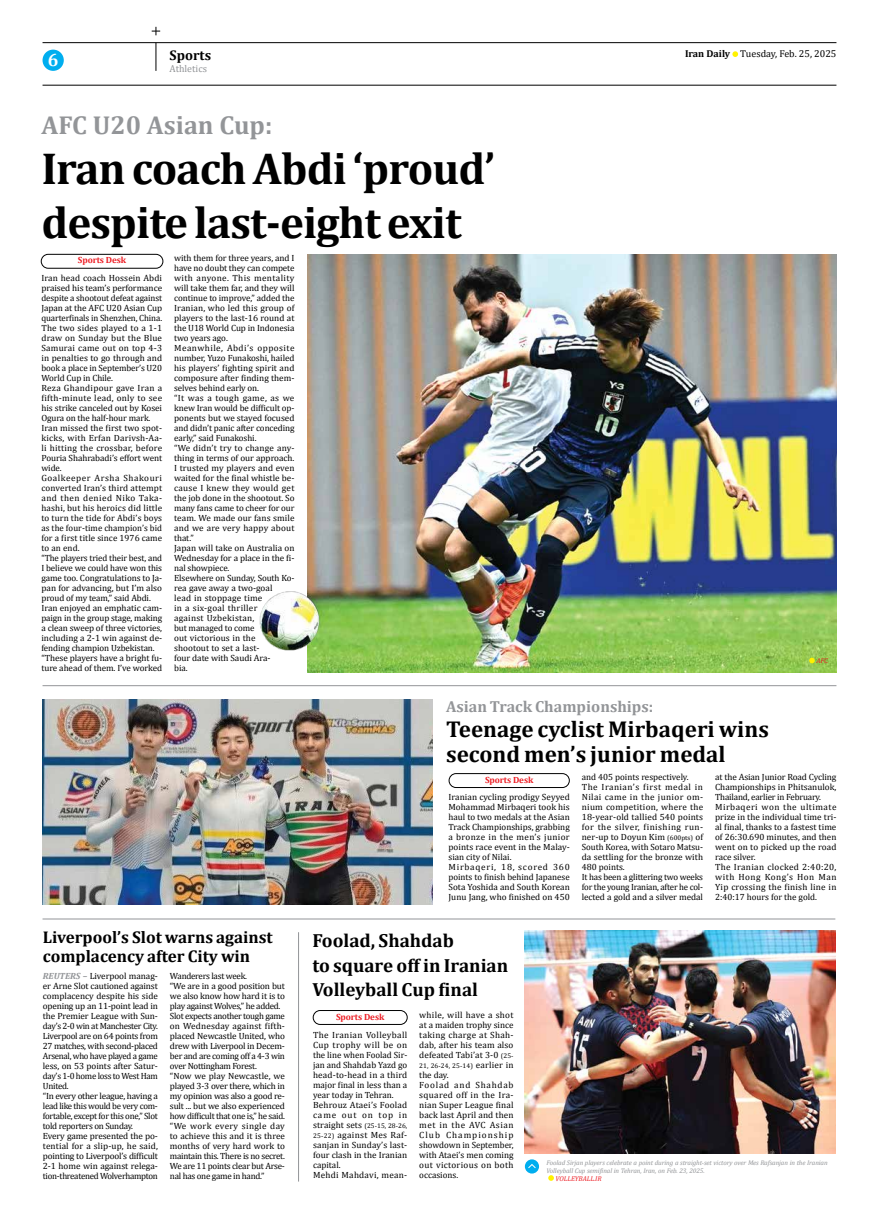
<style>
.page{position:relative;width:879px;height:1219px;background:#fff}
.page>*{position:absolute;margin:0;border:0;box-sizing:border-box;transform-origin:0 0}
.t1{font:700 45px/54px "Cambria";letter-spacing:-.02em;color:#000}
.t2{font:700 26px "Cambria";color:#939598}
.t3{font:700 23px/24.6px "Cambria";color:#000}
.t4{font:700 19px/24.6px "Cambria";color:#000}
.t5{font:700 18px "Cambria";color:#fff}
.t6{font:700 17px/19.6px "Cambria";color:#000}
.t7{font:700 16px "Cambria";color:#939598}
.t8{font:700 14px "Cambria";color:#000}
.t9{font:10px "Cambria";color:#000}
.t10{font:10px "Cambria";color:#939598}
.t11{font:9px/10px "Cambria";color:#000}
.t12{font:9px/10px "Cambria";letter-spacing:-.03em;color:#000}
.t13{font:9px/10px "Cambria";letter-spacing:-.025em;color:#000}
.t14{font:700 9px "Cambria";letter-spacing:-.01em;color:#ed1d24}
.t15{font:italic 7px "Cambria";letter-spacing:-.01em;color:#ed1d24}
.t16{font:italic 6.8px/8px "Cambria";letter-spacing:-.01em;color:#939598}
.t17{font:6.8px "Cambria";letter-spacing:.02em;color:#000}
.s1{font-weight:700}
.s2{font-weight:700;font-style:italic;color:#939598}
.s3{font-size:6.8px}
.s4{font-size:9px}
</style>
<div class="page">
<svg style="left:156px;top:43px;width:1px;height:28px"></svg>
<hr style="left:43px;top:42px;width:793px;height:1px;background:#000">
<hr style="left:43px;top:85px;width:793px;height:1px;background:#000">
<div style="left:43px;top:50px;width:21px;height:21px;background:#00aeef;border-radius:50%"></div>
<svg style="left:732px;top:51px;width:6px;height:6px"></svg>
<hr style="left:43px;top:685px;width:793px;height:1px;background:#939598">
<hr style="left:43px;top:919px;width:792px;height:1px;background:#939598">
<hr style="left:298px;top:932px;width:1px;height:249px;background:#939598">
<div style="left:41px;top:254px;width:122px;height:14px;border:1px solid #000;border-radius:7px"></div>
<div style="left:449px;top:773px;width:120px;height:15px;border:1px solid #000;border-radius:7px"></div>
<img style="left:259px;top:254px;width:578px;height:418px">
<img style="left:43px;top:699px;width:389px;height:206px">
<div style="left:313px;top:1010px;width:94px;height:14px;border:1px solid #000;border-radius:7px"></div>
<img style="left:525px;top:930px;width:310px;height:224px">
<svg style="left:548px;top:1175px;width:6px;height:6px"></svg>
<div style="left:525px;top:1159px;width:14px;height:14px;background:#00aeef;border-radius:50%"></div>
<svg style="left:528px;top:1164px;width:8px;height:5px"></svg>
<svg style="left:152px;top:27px;width:8px;height:8px"></svg>
<h3 class="t5" style="left:48px;top:53px;width:12px">6</h3>
<h3 class="t8" style="left:170px;top:50px;width:43px">Sports</h3>
<p class="t9" style="left:685px;top:50px;width:153px"><span class="s1">Iran Daily</span> Tuesday, Feb. 25, 2025</p>
<p class="t10" style="left:170px;top:65px;width:39px">Athletics</p>
<h2 class="t2" style="left:41px;top:115px;width:232px">AFC U20 Asian Cup:</h2>
<h1 class="t1" style="left:41px;top:146px;width:455px">Iran coach Abdi ‘proud’ despite last-eight exit</h1>
<p class="t14" style="left:78px;top:257px;width:50px">Sports Desk</p>
<p class="t11" style="left:41px;top:274px;width:122px">Iran head coach Hossein Abdi praised his team’s performance despite a shootout defeat against<br>Japan at the AFC U20 Asian Cup quarterfinals in Shenzhen, China.<br>The two sides played to a 1-1 draw on Sunday but the Blue<br>Samurai came out on top 4-3 in penalties to go through and book a place in September’s U20<br>World Cup in Chile.<br>Reza Ghandipour gave Iran a fifth-minute lead, only to see his strike canceled out by Kosei<br>Ogura on the half-hour mark.<br>Iran missed the first two spot&shy;kicks, with Erfan Darivsh-Aa&shy;li hitting the crossbar, before<br>Pouria Shahrabadi’s effort went wide.<br>Goalkeeper Arsha Shakouri converted Iran’s third attempt and then denied Niko Taka&shy;hashi, but his heroics did little to turn the tide for Abdi’s boys as the four-time champion’s bid for a first title since 1976 came to an end.<br>“The players tried their best, and<br>I believe we could have won this game too. Congratulations to Ja&shy;pan for advancing, but I’m also proud of my team,” said Abdi.<br>Iran enjoyed an emphatic cam&shy;paign in the group stage, making a clean sweep of three victories, including a 2-1 win against de&shy;fending champion Uzbekistan. “These players have a bright fu&shy;ture ahead of them. I’ve worked</p>
<p class="t11" style="left:174px;top:254px;width:122px">with them for three years, and I have no doubt they can compete with anyone. This mentality will take them far, and they will continue to improve,” added the<br>Iranian, who led this group of players to the last-16 round at the U18 World Cup in Indonesia two years ago.<br>Meanwhile, Abdi’s opposite number, Yuzo Funakoshi, hailed his players’ fighting spirit and composure after finding them&shy;selves behind early on.<br>“It was a tough game, as we knew Iran would be difficult op&shy;ponents but we stayed focused and didn’t panic after conceding early,” said Funakoshi.<br>“We didn’t try to change any&shy;thing in terms of our approach.<br>I trusted my players and even waited for the final whistle be&shy;cause I knew they would get the job done in the shootout. So many fans came to cheer for our team. We made our fans smile and we are very happy about that.”<br>Japan will take on Australia on<br>Wednesday for a place in the fi&shy;nal showpiece.<br>Elsewhere on Sunday, South Ko&shy;rea gave away a two-goal<br>lead in stoppage time<br>in a six-goal thriller<br>against Uzbekistan,<br>but managed to come<br>out victorious in the<br>shootout to set a last-<br>four date with Saudi Ara-<br>bia.</p>
<h3 class="t7" style="left:446px;top:700px;width:209px">Asian Track Championships:</h3>
<h3 class="t3" style="left:446px;top:719px;width:324px">Teenage cyclist Mirbaqeri wins second men’s junior medal</h3>
<p class="t15" style="left:816px;top:658px;width:13px">AFC</p>
<h3 class="t6" style="left:43px;top:929px;width:231px">Liverpool’s Slot warns against complacency after City win</h3>
<p class="t12" style="left:43px;top:972px;width:117px"><span class="s2">REUTERS –</span> Liverpool manag&shy;er Arne Slot cautioned against complacency despite his side opening up an 11-point lead in the Premier League with Sun&shy;day’s 2-0 win at Manchester City.<br>Liverpool are on 64 points from<br>27 matches, with second-placed<br>Arsenal, who have played a game less, on 53 points after Satur&shy;day’s 1-0 home loss to West Ham<br>United.<br>“In every other league, having a lead like this would be very com&shy;fortable, except for this one,” Slot told reporters on Sunday.<br>Every game presented the po&shy;tential for a slip-up, he said, pointing to Liverpool’s difficult<br>2-1 home win against relega&shy;tion-threatened Wolverhampton</p>
<p class="t13" style="left:170px;top:972px;width:117px">Wanderers last week.<br>“We are in a good position but we also know how hard it is to play against Wolves,” he added.<br>Slot expects another tough game on Wednesday against fifth&shy;placed Newcastle United, who drew with Liverpool in Decem&shy;ber and are coming off a 4-3 win over Nottingham Forest.<br>“Now we play Newcastle, we played 3-3 over there, which in my opinion was also a good re&shy;sult ... but we also experienced how difficult that one is,” he said. “We work every single day to achieve this and it is three months of very hard work to maintain this. There is no secret.<br>We are 11 points clear but Arse&shy;nal has one game in hand.”</p>
<p class="t14" style="left:485px;top:776px;width:50px">Sports Desk</p>
<p class="t11" style="left:448px;top:793px;width:123px">Iranian cycling prodigy Seyyed<br>Mohammad Mirbaqeri took his haul to two medals at the Asian<br>Track Championships, grabbing a bronze in the men’s junior points race event in the Malay&shy;sian city of Nilai.<br>Mirbaqeri, 18, scored 360 points to finish behind Japanese<br>Sota Yoshida and South Korean<br>Junu Jang, who finished on 450</p>
<p class="t11" style="left:582px;top:773px;width:123px">and 405 points respectively.<br>The Iranian’s first medal in<br>Nilai came in the junior om&shy;nium competition, where the<br>18-year-old tallied 540 points for the silver, finishing run&shy;ner-up to Doyun Kim <span class="s3">(600pts)</span> of<br>South Korea, with Sotaro Matsu&shy;da settling for the bronze with<br>480 points.<br>It has been a glittering two weeks for the young Iranian, after he col&shy;lected a gold and a silver medal</p>
<p class="t11" style="left:715px;top:773px;width:123px">at the Asian Junior Road Cycling<br>Championships in Phitsanulok,<br>Thailand, earlier in February.<br>Mirbaqeri won the ultimate prize in the individual time tri&shy;al final, thanks to a fastest time of 26:30.690 minutes, and then went on to picked up the road race silver.<br>The Iranian clocked 2:40:20, with Hong Kong’s Hon Man<br>Yip crossing the finish line in<br>2:40:17 hours for the gold.</p>
<h3 class="t4" style="left:312px;top:930px;width:197px">Foolad, Shahdab<br>to square off in Iranian<br>Volleyball Cup final</h3>
<p class="t11" style="left:313px;top:1031px;width:96px">The Iranian Volleyball<br>Cup trophy will be on the line when Foolad Sir&shy;jan and Shahdab Yazd go head-to-head in a third major final in less than a year today in Tehran.<br>Behrouz Ataei’s Foolad came out on top in</p>
<p class="t17" style="left:313px;top:1123px;width:96px"><span class="s4">straight sets</span> (25-15, 28-26,</p>
<p class="t11" style="left:313px;top:1130px;width:96px"><span class="s3">25-22)</span> against Mes Raf&shy;sanjan in Sunday’s last&shy;four clash in the Iranian capital.<br>Mehdi Mahdavi, mean-</p>
<p class="t11" style="left:419px;top:1011px;width:96px;text-align:justify">while, will have a shot at a maiden trophy since taking charge at Shah&shy;dab, after his team also defeated Tabi’at 3-0 <span class="s3">(25-</span></p>
<p class="t17" style="left:419px;top:1062px;width:96px">21, 26-24, 25-14) <span class="s4">earlier in</span></p>
<p class="t11" style="left:419px;top:1071px;width:96px">the day.<br>Foolad and Shahdab squared off in the Ira&shy;nian Super League final back last April and then met in the AVC Asian<br>Club Championship showdown in September, with Ataei’s men coming out victorious on both occasions.</p>
<p class="t14" style="left:336px;top:1013px;width:50px">Sports Desk</p>
<p class="t16" style="left:546px;top:1159px;width:283px">Foolad Sirjan players celebrate a point during a straight-set victory over Mes Rafsanjan in the Iranian<br>Volleyball Cup semifinal in Tehran, Iran, on Feb. 23, 2025.</p>
<p class="t15" style="left:555px;top:1173px;width:47px">VOLLEYBALL.IR</p>
</div>
